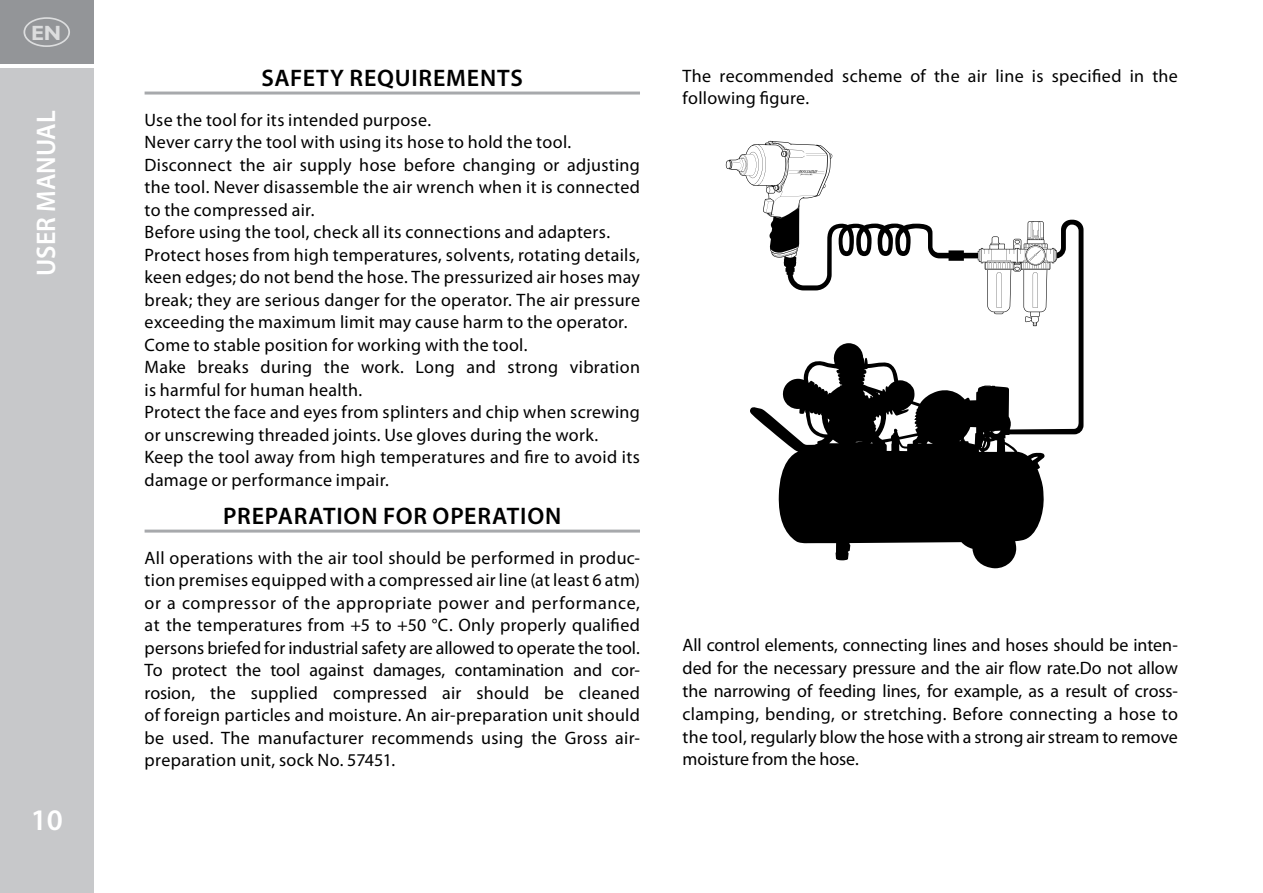
<style>
.page{position:relative;width:1263px;height:893px;background:#fff}
.page>*{position:absolute;margin:0;border:0;box-sizing:border-box;transform-origin:0 0}
.t1{font:600 30px "Myriad Pro";color:#fff}
.t2{font:600 27px "Myriad Pro";color:#fff;scale:.96 1}
.t3{font:600 24px "Myriad Pro";letter-spacing:.035em;color:#000}
.t4{font:700 20.7px "Gill Sans";color:#dcddde}
.t5{font:18px/22.5px "Myriad Pro";letter-spacing:.015em;color:#000}
</style>
<div class="page">
<div style="left:0;top:68px;width:94px;height:825px;background:#c7c8ca"></div>
<div style="left:0;top:0;width:94px;height:64px;background:#939598"></div>
<svg style="left:23px;top:17px;width:47px;height:30px"></svg>
<hr style="left:145px;top:92px;width:495px;height:3px;background:#a7a9ac">
<hr style="left:145px;top:530px;width:495px;height:3px;background:#a7a9ac">
<svg style="left:726px;top:141px;width:357px;height:427px"></svg>
<svg style="left:806px;top:153px;width:20px;height:3px"></svg>
<svg style="left:789px;top:170px;width:35px;height:6px"></svg>
<p class="t4" style="left:31px;top:20px;width:32px">EN</p>
<h2 class="t2" style="left:29px;top:276px;width:174px;rotate:-90deg">USER MANUAL</h2>
<h1 class="t1" style="left:31px;top:801px;width:34px">10</h1>
<h3 class="t3" style="left:262px;top:63px;width:263px">SAFETY REQUIREMENTS</h3>
<p class="t5" style="left:145px;top:108px;width:497px">Use the tool for its intended purpose.<br>Never carry the tool with using its hose to hold the tool.<br>Disconnect the air supply hose before changing or adjusting the tool. Never disassemble the air wrench when it is connected to the compressed air.<br>Before using the tool, check all its connections and adapters.<br>Protect hoses from high temperatures, solvents, rotating details, keen edges; do not bend the hose. The pressurized air hoses may break; they are serious danger for the operator. The air pressure exceeding the maximum limit may cause harm to the operator.<br>Come to stable position for working with the tool.<br>Make breaks during the work. Long and strong vibration is harmful for human health.<br>Protect the face and eyes from splinters and chip when screwing or unscrewing threaded joints. Use gloves during the work.<br>Keep the tool away from high temperatures and fire to avoid its damage or performance impair.</p>
<h3 class="t3" style="left:223px;top:501px;width:340px">PREPARATION FOR OPERATION</h3>
<p class="t5" style="left:145px;top:546px;width:497px;text-align:justify">All operations with the air tool should be performed in produc&shy;tion premises equipped with a compressed air line (at least 6 atm) or a compressor of the appropriate power and performance, at the temperatures from +5 to +50 °C. Only properly qualified persons briefed for industrial safety are allowed to operate the tool.<br>To protect the tool against damages, contamination and cor&shy;rosion, the supplied compressed air should be cleaned of foreign particles and moisture. An air-preparation unit should be used. The manufacturer recommends using the Gross air&shy;preparation unit, sock No. 57451.</p>
<p class="t5" style="left:682px;top:64px;width:497px">The recommended scheme of the air line is specified in the following figure.</p>
<p class="t5" style="left:682px;top:634px;width:497px;text-align:justify">All control elements, connecting lines and hoses should be inten&shy;ded for the necessary pressure and the air flow rate.Do not allow the narrowing of feeding lines, for example, as a result of cross&shy;clamping, bending, or stretching. Before connecting a hose to the tool, regularly blow the hose with a strong air stream to remove moisture from the hose.</p>
</div>
